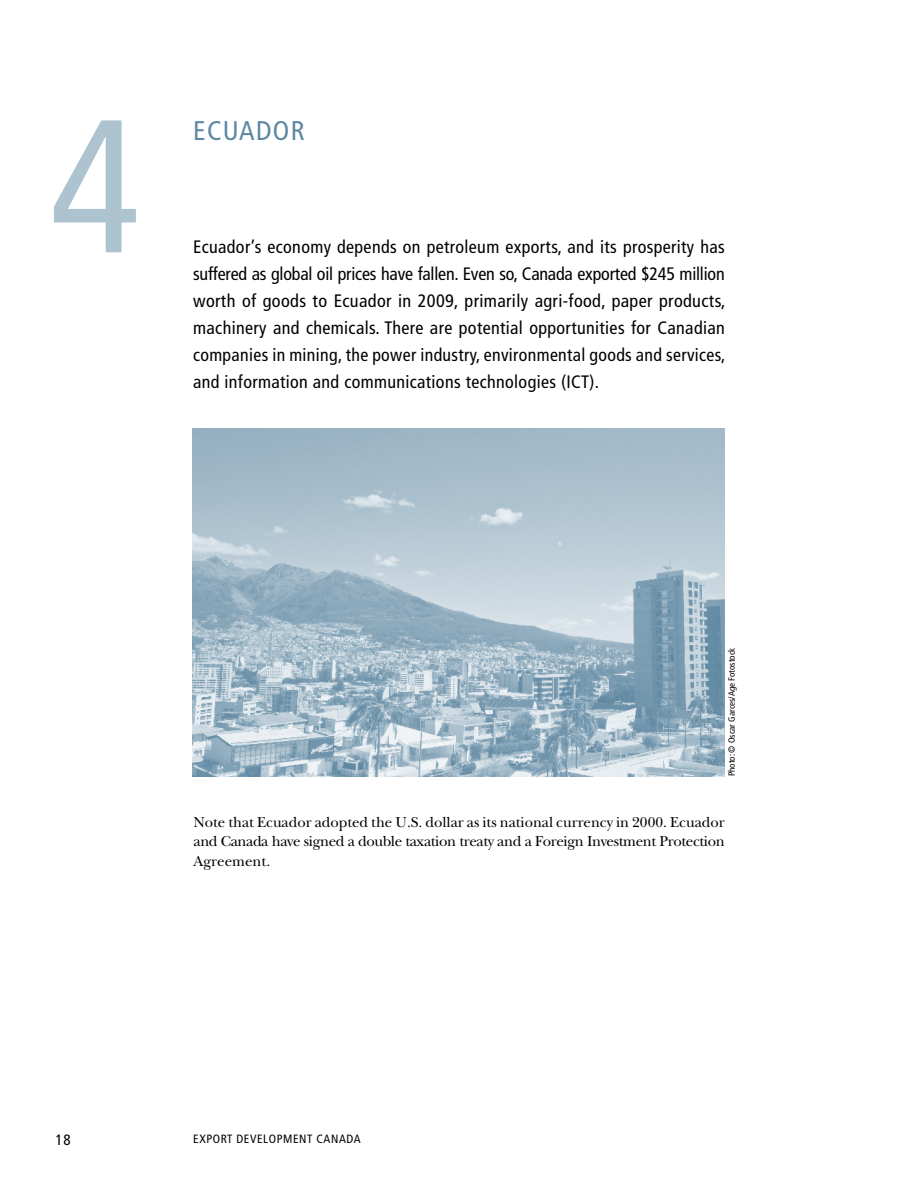
<style>
.page{position:relative;width:918px;height:1188px;background:#fff}
.page>*{position:absolute;margin:0;border:0;box-sizing:border-box;transform-origin:0 0}
.t1{font:condensed 189px "Frutiger LT";color:#aec3d0}
.t2{font:condensed 27px "Frutiger LT";color:#5d87a1}
.t3{font:condensed 18px/27px "Frutiger LT";letter-spacing:.02em;color:#000;text-align:justify}
.t4{font:15px/19.5px "New Baskerville";letter-spacing:-.025em;color:#000;text-align:justify}
.t5{font:condensed 15px "Frutiger LT";color:#000}
.t6{font:condensed 12px "Frutiger LT";letter-spacing:.05em;color:#000}
.t7{font:condensed 9px "Frutiger LT";color:#000}
</style>
<div class="page">
<img style="left:193px;top:428px;width:532px;height:348px">
<h1 class="t1" style="left:50px;top:77px;width:92px">4</h1>
<h2 class="t2" style="left:193px;top:115px;width:107px">Ecuad or</h2>
<p class="t3" style="left:193px;top:234px;width:534px">Ecuador’s economy depends on petroleum exports, and its prosperity has suffered as global oil prices have fallen. Even so, Canada exported $245 million worth of goods to Ecuador in 2009, primarily agri-food, paper products, machinery and chemicals. There are potential opportunities for Canadian companies in mining, the power industry, environmental goods and services, and information and communications technologies (ICT).</p>
<p class="t7" style="left:726px;top:776px;width:130px;rotate:-90deg">Photo: © Oscar Garces/Age Fotostock</p>
<p class="t4" style="left:194px;top:812px;width:533px">Note that Ecuador adopted the U.S. dollar as its national currency in 2000. Ecuador and Canada have signed a double taxation treaty and a Foreign Investment Protection Agreement.</p>
<p class="t5" style="left:56px;top:1131px;width:17px">18</p>
<p class="t6" style="left:193px;top:1132px;width:103px">EXPORT DEVELOPMENT</p>
<p class="t6" style="left:317px;top:1132px;width:46px">CANADA</p>
</div>
